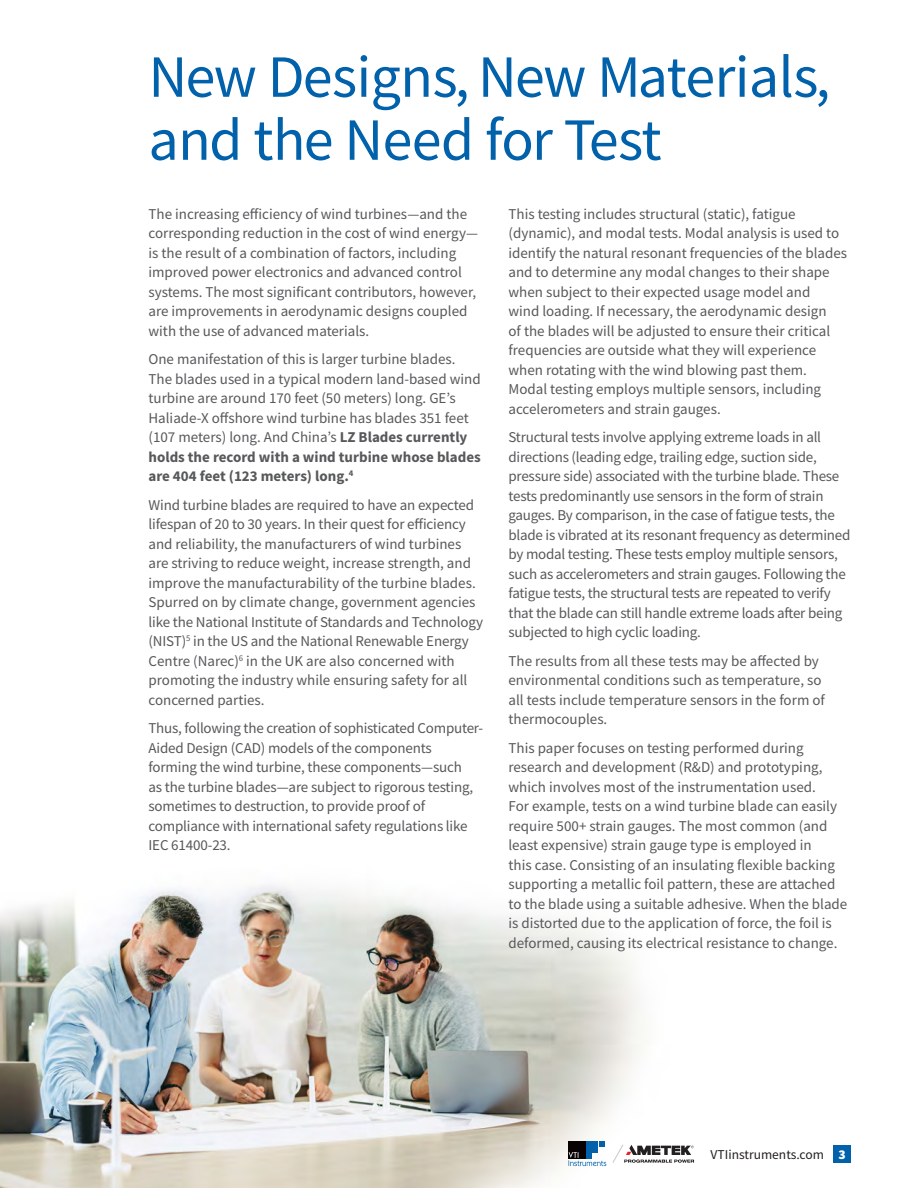
<style>
.page{position:relative;width:918px;height:1188px;background:#fff}
.page>*{position:absolute;margin:0;border:0;box-sizing:border-box;transform-origin:0 0}
.Body_Bullet{font:60px/63px "Source Sans Pro";letter-spacing:-.01em;color:#0161aa}
.Body{font:15px/19.5px "Source Sans Pro";color:#57585a}
.t1{font:13.5px "Source Sans Pro";color:#231f20}
.t2{font:900 13.5px "Source Sans Pro";color:#fff}
.s1{font-weight:700}
</style>
<div class="page">
<img style="left:0;top:885px;width:695px;height:303px">
<div style="left:833px;top:1145px;width:17px;height:18px;background:#0161aa"></div>
<svg style="left:612px;top:1144px;width:82px;height:19px"></svg>
<div style="left:568px;top:1141px;width:18px;height:18px;background:#080302"></div>
<svg style="left:569px;top:1141px;width:37px;height:25px"></svg>
<p class="Body_Bullet" style="left:148px;top:45px;width:683px">New Designs,New Materials, and the Need for Test</p>
<p class="Body" style="left:148px;top:204px;width:331px">The increasing efficiency of wind turbines—and the corresponding reduction in the cost of wind energy— is the result of a combination of factors, including improved power electronics and advanced control systems. The most significant contributors, however, are improvements in aerodynamic designs coupled with the use of advanced materials.</p>
<p class="Body" style="left:148px;top:349px;width:334px">One manifestation of this is larger turbine blades.<br>The blades used in a typical modern land-based wind turbine are around 170 feet (50 meters) long. GE’s Haliade-X offshore wind turbine has blades 351 feet (107 meters) long. And China’s <span class="s1">LZ Blades currently holds the record with a wind turbine whose blades are 404 feet (123 meters) long.</span><sup>4</sup></p>
<p class="Body" style="left:148px;top:495px;width:336px">Wind turbine blades are required to have an expected lifespan of 20 to 30 years. In their quest for efficiency and reliability, the manufacturers of wind turbines are striving to reduce weight, increase strength, and improve the manufacturability of the turbine blades.<br>Spurred on by climate change, government agencies like the National Institute of Standards and Technology (NIST)<sup>5</sup> in the US and the National Renewable Energy Centre (Narec)<sup>6</sup> in the UK are also concerned with promoting the industry while ensuring safety for all concerned parties.</p>
<p class="Body" style="left:148px;top:718px;width:336px">Thus, following the creation of sophisticated Computer-Aided Design (CAD) models of the components forming the wind turbine, these components—such<br>as the turbine blades—are subject to rigorous testing, sometimes to destruction, to provide proof of compliance with international safety regulations like IEC 61400-23.</p>
<p class="Body" style="left:508px;top:204px;width:340px">This testing includes structural (static), fatigue (dynamic), and modal tests. Modal analysis is used to identify the natural resonant frequencies of the blades and to determine any modal changes to their shape when subject to their expected usage model and<br>wind loading. If necessary, the aerodynamic design<br>of the blades will be adjusted to ensure their critical frequencies are outside what they will experience when rotating with the wind blowing past them.<br>Modal testing employs multiple sensors, including accelerometers and strain gauges.</p>
<p class="Body" style="left:508px;top:427px;width:343px">Structural tests involve applying extreme loads in all directions (leading edge, trailing edge, suction side, pressure side) associated with the turbine blade. These tests predominantly use sensors in the form of strain gauges. By comparison, in the case of fatigue tests, the blade is vibrated at its resonant frequency as determined by modal testing. These tests employ multiple sensors, such as accelerometers and strain gauges. Following the fatigue tests, the structural tests are repeated to verify that the blade can still handle extreme loads after being subjected to high cyclic loading.</p>
<p class="Body" style="left:508px;top:651px;width:318px">The results from all these tests may be affected by environmental conditions such as temperature, so all tests include temperature sensors in the form of thermocouples.</p>
<p class="Body" style="left:508px;top:738px;width:340px">This paper focuses on testing performed during research and development (R&amp;D) and prototyping, which involves most of the instrumentation used.<br>For example, tests on a wind turbine blade can easily require 500+ strain gauges. The most common (and least expensive) strain gauge type is employed in<br>this case. Consisting of an insulating flexible backing supporting a metallic foil pattern, these are attached to the blade using a suitable adhesive. When the blade is distorted due to the application of force, the foil is deformed, causing its electrical resistance to change.</p>
<p class="t1" style="left:711px;top:1146px;width:115px">VTIinstruments.com</p>
<p class="t2" style="left:838px;top:1145px;width:9px">3</p>
</div>
